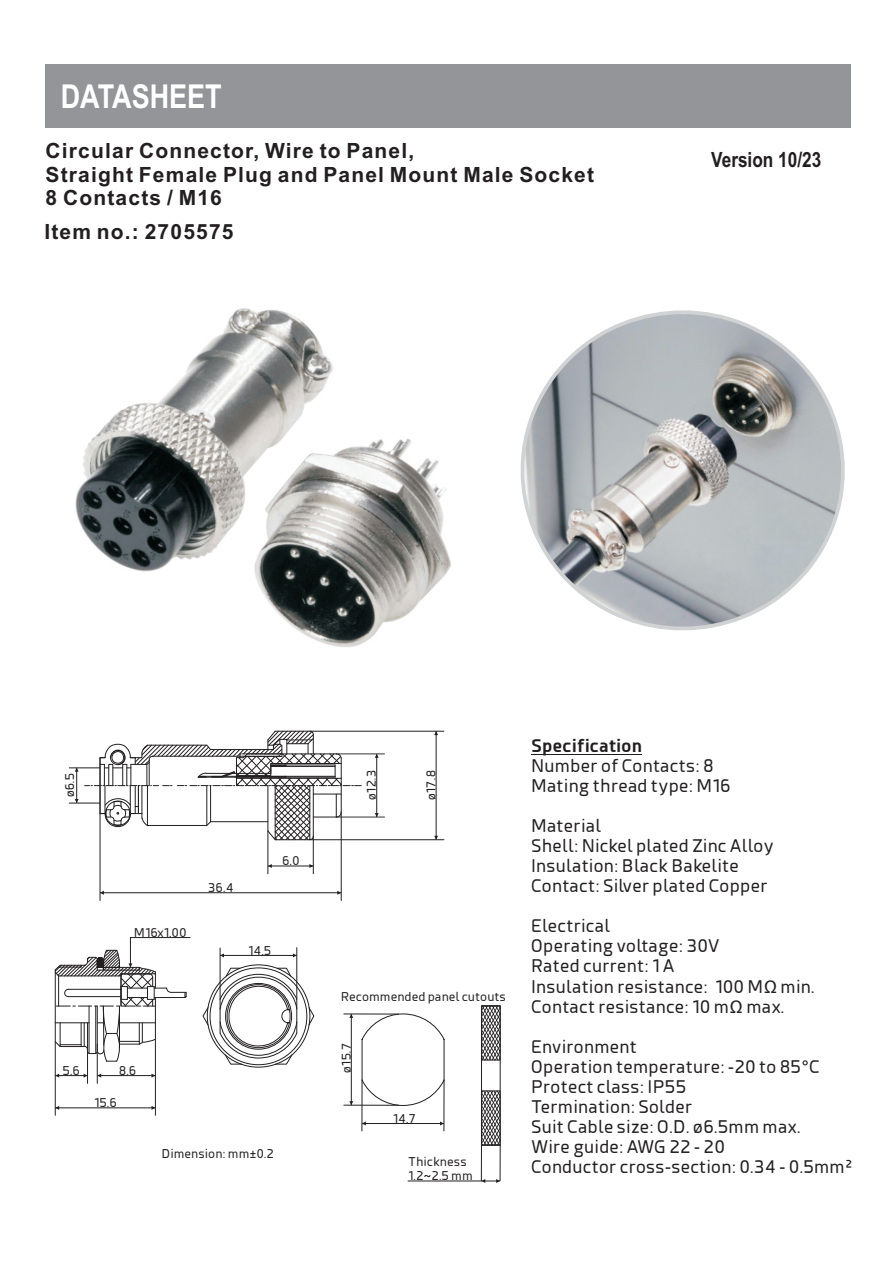
<style>
.page{position:relative;width:893px;height:1263px;background:#fff}
.page>*{position:absolute;margin:0;border:0;box-sizing:border-box;transform-origin:0 0}
.t1{font:700 32.85px "Arial Narrow";color:#fff}
.t2{font:700 21px/23.4px "Arial";letter-spacing:.055em;color:#231f20}
.t3{font:700 21px "Arial Narrow";color:#231f20}
.t4{font:17.25px/20.1px "Esphimere";letter-spacing:.045em;color:#231f20}
.t5{font:700 17.25px "Esphimere";letter-spacing:.045em;color:#231f20}
.t6{font:17.25px "Arial";color:#231f20}
.t7{font:12px/14px "Esphimere";letter-spacing:.045em;color:#231f20}
.s1{font-family:"Arial"}
</style>
<div class="page">
<hr style="left:531px;top:754px;width:111px;height:1px;background:#231f20">
<hr style="left:100px;top:813px;width:1px;height:87px;background:#231f20">
<hr style="left:341px;top:812px;width:1px;height:88px;background:#231f20">
<hr style="left:268px;top:831px;width:1px;height:43px;background:#231f20">
<hr style="left:313px;top:836px;width:1px;height:38px;background:#231f20">
<hr style="left:336px;top:754px;width:48px;height:1px;background:#231f20">
<hr style="left:336px;top:817px;width:48px;height:1px;background:#231f20">
<hr style="left:310px;top:731px;width:134px;height:1px;background:#231f20">
<hr style="left:310px;top:839px;width:134px;height:1px;background:#231f20">
<svg style="left:85px;top:730px;width:276px;height:111px"></svg>
<hr style="left:100px;top:892px;width:241px;height:1px;background:#231f20">
<svg style="left:100px;top:891px;width:4px;height:4px"></svg>
<svg style="left:337px;top:891px;width:4px;height:4px"></svg>
<hr style="left:268px;top:866px;width:45px;height:1px;background:#231f20">
<svg style="left:268px;top:864px;width:4px;height:4px"></svg>
<svg style="left:309px;top:864px;width:4px;height:4px"></svg>
<hr style="left:376px;top:754px;width:1px;height:63px;background:#231f20">
<svg style="left:375px;top:813px;width:4px;height:4px"></svg>
<svg style="left:375px;top:754px;width:4px;height:4px"></svg>
<hr style="left:436px;top:731px;width:1px;height:109px;background:#231f20">
<svg style="left:434px;top:836px;width:4px;height:4px"></svg>
<svg style="left:434px;top:731px;width:4px;height:4px"></svg>
<hr style="left:55px;top:1107px;width:100px;height:1px;background:#231f20">
<svg style="left:151px;top:1106px;width:4px;height:4px"></svg>
<hr style="left:97px;top:1075px;width:58px;height:1px;background:#231f20">
<svg style="left:309px;top:1007px;width:6px;height:19px"></svg>
<svg style="left:202px;top:1007px;width:6px;height:19px"></svg>
<hr style="left:97px;top:1052px;width:1px;height:31px;background:#231f20">
<hr style="left:87px;top:1052px;width:1px;height:31px;background:#231f20">
<svg style="left:361px;top:1013px;width:84px;height:93px"></svg>
<hr style="left:55px;top:1075px;width:33px;height:1px;background:#231f20">
<svg style="left:219px;top:967px;width:79px;height:98px"></svg>
<hr style="left:220px;top:955px;width:77px;height:1px;background:#231f20">
<hr style="left:343px;top:1105px;width:56px;height:1px;background:#231f20">
<hr style="left:343px;top:1014px;width:56px;height:1px;background:#231f20">
<hr style="left:351px;top:1014px;width:1px;height:91px;background:#231f20">
<svg style="left:349px;top:1101px;width:4px;height:4px"></svg>
<hr style="left:444px;top:1080px;width:1px;height:51px;background:#231f20">
<hr style="left:362px;top:1080px;width:1px;height:51px;background:#231f20">
<hr style="left:362px;top:1123px;width:82px;height:1px;background:#231f20">
<div style="left:481px;top:1005px;width:20px;height:140px;border:1px solid #231f20"></div>
<hr style="left:500px;top:1145px;width:1px;height:36px;background:#231f20">
<hr style="left:481px;top:1145px;width:1px;height:36px;background:#231f20">
<svg style="left:481px;top:1179px;width:19px;height:4px"></svg>
<hr style="left:408px;top:1181px;width:73px;height:1px;background:#231f20">
<svg style="left:520px;top:310px;width:325px;height:321px"></svg>
<svg style="left:481px;top:1005px;width:20px;height:56px"></svg>
<svg style="left:481px;top:1090px;width:20px;height:56px"></svg>
<hr style="left:69px;top:768px;width:31px;height:1px;background:#231f20">
<hr style="left:69px;top:803px;width:31px;height:1px;background:#231f20">
<hr style="left:76px;top:768px;width:1px;height:35px;background:#231f20">
<svg style="left:75px;top:768px;width:4px;height:4px"></svg>
<svg style="left:54px;top:937px;width:137px;height:125px"></svg>
<hr style="left:55px;top:1042px;width:1px;height:74px;background:#231f20">
<hr style="left:155px;top:1039px;width:1px;height:77px;background:#231f20">
<hr style="left:220px;top:948px;width:1px;height:51px;background:#231f20">
<hr style="left:297px;top:947px;width:1px;height:52px;background:#231f20">
<img style="left:75px;top:308px;width:376px;height:339px">
<div style="left:45px;top:64px;width:805px;height:64px;background:#939598"></div>
<h1 class="t1" style="left:61px;top:84px;width:163px">DATASHEET</h1>
<p class="t2" style="left:46px;top:141px;width:550px">Circular Connector, Wire to Panel,<br>Straight Female Plug and Panel Mount Male Socket<br>8 Contacts / M16</p>
<p class="t2" style="left:44px;top:222px;width:191px">Item no.: 2705575</p>
<p class="t3" style="left:711px;top:151px;width:112px">Version 10/23</p>
<p class="t7" style="left:64px;top:797px;width:26px;rotate:-90deg">ø6.5</p>
<p class="t7" style="left:134px;top:926px;width:54px">M16x1.00</p>
<p class="t7" style="left:208px;top:882px;width:27px">36.4</p>
<p class="t7" style="left:282px;top:855px;width:19px">6.0</p>
<p class="t7" style="left:249px;top:944px;width:24px">14.5</p>
<p class="t7" style="left:63px;top:1065px;width:19px">5.6</p>
<p class="t7" style="left:119px;top:1065px;width:19px">8.6</p>
<p class="t7" style="left:94px;top:1097px;width:24px">15.6</p>
<p class="t7" style="left:162px;top:1147px;width:113px">Dimension: mm±0.2</p>
<p class="t7" style="left:366px;top:800px;width:31px;rotate:-90deg">ø12.3</p>
<p class="t7" style="left:425px;top:800px;width:31px;rotate:-90deg">ø17.8</p>
<p class="t7" style="left:341px;top:990px;width:166px">Recommended panel cutouts</p>
<p class="t7" style="left:340px;top:1073px;width:31px;rotate:-90deg">ø15.7</p>
<p class="t7" style="left:393px;top:1113px;width:24px">14.7</p>
<p class="t7" style="left:409px;top:1156px;width:65px">Thickness<br>1.2~2.5 mm</p>
<p class="t5" style="left:531px;top:739px;width:112px">Specification</p>
<p class="t4" style="left:531px;top:757px;width:200px">Number of Contacts: 8<br>Mating thread type: M16</p>
<p class="t4" style="left:531px;top:817px;width:244px">Material<br>Shell: Nickel plated Zinc Alloy<br>Insulation: Black Bakelite<br>Contact: Silver plated Copper</p>
<p class="t4" style="left:531px;top:918px;width:284px">Electrical<br>Operating voltage: 30V<br>Rated current: 1 A<br>Insulation resistance: 100 M min.<br>Contact resistance: 10 m<span class="s1">Ω</span> max.</p>
<p class="t4" style="left:531px;top:1038px;width:322px">Environment<br>Operation temperature: -20 to 85°C<br>Protect class: IP55<br>Termination: Solder<br>Suit Cable size: O.D. ø6.5mm max.<br>Wire guide: AWG 22 - 20<br>Conductor cross-section: 0.34 - 0.5mm²</p>
<p class="t6" style="left:764px;top:980px;width:15px">Ω</p>
</div>
